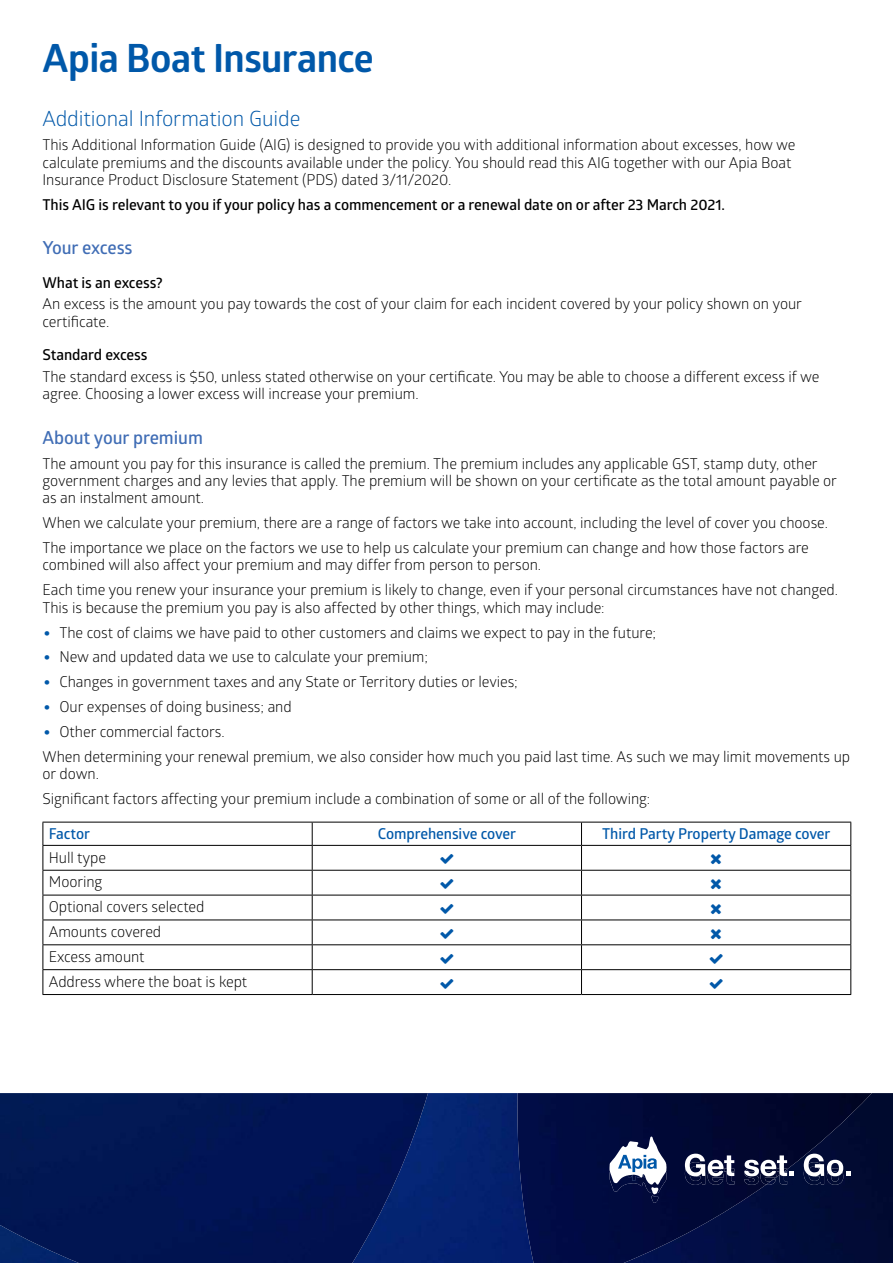
<style>
.page{position:relative;width:893px;height:1263px;background:#fff}
.page>*{position:absolute;margin:0;border:0;box-sizing:border-box;transform-origin:0 0}
.t1{font:700 39px "Glober";letter-spacing:-.015em;color:#0058a9}
.t2{font:21px "Glober";letter-spacing:-.005em;color:#0058a9}
.t3{font:600 18px "Glober";letter-spacing:-.005em;color:#406db5}
.t4{font:15px/24.9px "Glober";letter-spacing:-.005em;color:#000}
.t5{font:600 15px "Glober";letter-spacing:-.005em;color:#000}
.t6{font:600 15px "Glober";letter-spacing:-.005em;color:#0058a9}
.s1{font-weight:600;font-size:27px;color:#0058a9}
</style>
<div class="page">
<div style="left:872px;top:1093px;width:21px;height:170px;background:#000a30"></div>
<div style="left:428px;top:1093px;width:89px;height:170px;background:#052270"></div>
<img style="left:0;top:1093px;width:428px;height:170px">
<img style="left:517px;top:1093px;width:355px;height:170px">
<svg style="left:609px;top:1136px;width:58px;height:67px"></svg>
<svg style="left:685px;top:1154px;width:49px;height:31px"></svg>
<svg style="left:744px;top:1155px;width:50px;height:30px"></svg>
<svg style="left:804px;top:1154px;width:46px;height:31px"></svg>
<hr style="left:43px;top:822px;width:269px;height:1px;background:#000">
<hr style="left:312px;top:822px;width:269px;height:1px;background:#000">
<hr style="left:581px;top:822px;width:270px;height:1px;background:#000">
<hr style="left:43px;top:845px;width:269px;height:1px;background:#000">
<hr style="left:312px;top:845px;width:269px;height:1px;background:#000">
<hr style="left:581px;top:845px;width:270px;height:1px;background:#000">
<hr style="left:43px;top:870px;width:269px;height:1px;background:#000">
<hr style="left:312px;top:870px;width:269px;height:1px;background:#000">
<hr style="left:581px;top:870px;width:270px;height:1px;background:#000">
<hr style="left:43px;top:895px;width:269px;height:1px;background:#000">
<hr style="left:312px;top:895px;width:269px;height:1px;background:#000">
<hr style="left:581px;top:895px;width:270px;height:1px;background:#000">
<hr style="left:43px;top:919px;width:269px;height:1px;background:#000">
<hr style="left:312px;top:919px;width:269px;height:1px;background:#000">
<hr style="left:581px;top:919px;width:270px;height:1px;background:#000">
<hr style="left:43px;top:944px;width:269px;height:1px;background:#000">
<hr style="left:312px;top:944px;width:269px;height:1px;background:#000">
<hr style="left:581px;top:944px;width:270px;height:1px;background:#000">
<hr style="left:43px;top:969px;width:269px;height:1px;background:#000">
<svg style="left:43px;top:822px;width:1px;height:172px"></svg>
<hr style="left:312px;top:969px;width:269px;height:1px;background:#000">
<svg style="left:312px;top:822px;width:1px;height:172px"></svg>
<hr style="left:581px;top:969px;width:270px;height:1px;background:#000">
<svg style="left:581px;top:822px;width:1px;height:172px"></svg>
<svg style="left:850px;top:822px;width:1px;height:172px"></svg>
<hr style="left:43px;top:994px;width:269px;height:1px;background:#000">
<hr style="left:312px;top:994px;width:269px;height:1px;background:#000">
<hr style="left:581px;top:994px;width:270px;height:1px;background:#000">
<h1 class="t1" style="left:43px;top:30px;width:333px">Apia Boat Insurance</h1>
<h2 class="t2" style="left:43px;top:103px;width:259px">Additional Information Guide</h2>
<p class="t4" style="left:43px;top:136px;width:754px;line-height:17.4px">This Additional Information Guide (AIG) is designed to provide you with additional information about excesses, how we calculate premiums and the discounts available under the policy. You should read this AIG together with our Apia Boat<br>Insurance Product Disclosure Statement (PDS) dated 3/11/2020.</p>
<p class="t5" style="left:43px;top:194px;width:684px">This AIG is relevant to you if your policy has a commencement or a renewal date on or after 23 March 2021.</p>
<p class="t3" style="left:43px;top:235px;width:92px">Your excess</p>
<p class="t5" style="left:43px;top:272px;width:122px">What is an excess?</p>
<p class="t4" style="left:43px;top:295px;width:761px;line-height:17.4px">An excess is the amount you pay towards the cost of your claim for each incident covered by your policy shown on your certificate.</p>
<p class="t5" style="left:43px;top:344px;width:106px">Standard excess</p>
<p class="t4" style="left:43px;top:367px;width:778px;line-height:17.4px">The standard excess is $50, unless stated otherwise on your certificate. You may be able to choose a different excess if we agree. Choosing a lower excess will increase your premium.</p>
<p class="t3" style="left:43px;top:425px;width:162px">About your premium</p>
<p class="t4" style="left:43px;top:454px;width:796px;line-height:17.4px">The amount you pay for this insurance is called the premium. The premium includes any applicable GST, stamp duty, other government charges and any levies that apply. The premium will be shown on your certificate as the total amount payable or as an instalment amount.</p>
<p class="t4" style="left:43px;top:510px;width:787px">When we calculate your premium, there are a range of factors we take into account, including the level of cover you choose.<br>The importance we place on the factors we use to help us calculate your premium can change and how those factors are</p>
<p class="t4" style="left:43px;top:552px;width:797px">combined will also affect your premium and may differ from person to person.<br>Each time you renew your insurance your premium is likely to change, even if your personal circumstances have not changed.</p>
<p class="t4" style="left:43px;top:594px;width:564px">This is because the premium you pay is also affected by other things, which may include:</p>
<p class="t4" style="left:43px;top:619px;width:615px"><span class="s1">•</span> The cost of claims we have paid to other customers and claims we expect to pay in the future;</p>
<p class="t4" style="left:43px;top:644px;width:387px"><span class="s1">•</span> New and updated data we use to calculate your premium;</p>
<p class="t4" style="left:43px;top:669px;width:477px"><span class="s1">•</span> Changes in government taxes and any State or Territory duties or levies;</p>
<p class="t4" style="left:43px;top:694px;width:251px"><span class="s1">•</span> Our expenses of doing business; and</p>
<p class="t4" style="left:43px;top:718px;width:809px"><span class="s1">•</span> Other commercial factors.<br>When determining your renewal premium, we also consider how much you paid last time. As such we may limit movements up</p>
<p class="t4" style="left:43px;top:761px;width:609px">or down.<br>Significant factors affecting your premium include a combination of some or all of the following:</p>
<p class="t6" style="left:49px;top:823px;width:43px">Factor</p>
<p class="t6" style="left:378px;top:823px;width:140px">Comprehensive cover</p>
<p class="t6" style="left:602px;top:823px;width:230px">Third Party Property Damage cover</p>
<p class="t4" style="left:49px;top:844px;width:200px">Hull type<br>Mooring<br>Optional covers selected<br>Amounts covered<br>Excess amount<br>Address where the boat is kept</p>
</div>
